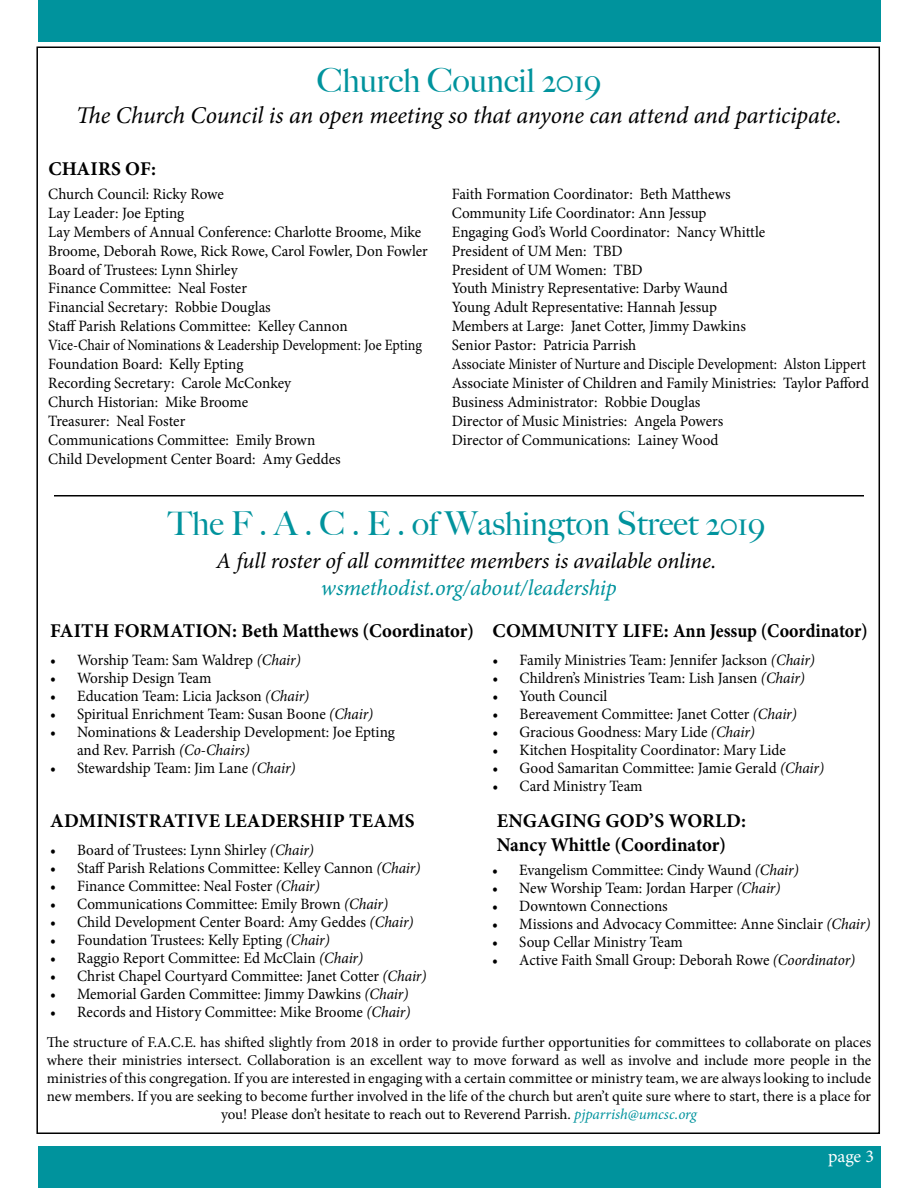
<style>
.page{position:relative;width:918px;height:1188px;background:#fff}
.page>*{position:absolute;margin:0;border:0;box-sizing:border-box;transform-origin:0 0}
.t1{font:500 33px "Big Caslon";color:#00939d}
.t2{font:italic 24px "Minion Pro";letter-spacing:-.01em;color:#000}
.t3{font:italic 22.5px "Minion Pro";letter-spacing:-.005em;color:#000}
.t4{font:italic 22.5px "Minion Pro";letter-spacing:-.005em;color:#00939d}
.t5{font:700 19.5px/23.4px "Minion Pro";letter-spacing:.01em;color:#000}
.t6{font:18px "Minion Pro";color:#fff}
.t7{font:15.75px/18.9px "Minion Pro";letter-spacing:-.005em;color:#000;scale:.96 1}
.t8{font:15px/18px "Minion Pro";color:#000;text-align:center}
.s1{font-style:italic}
.s2{font-style:italic;color:#00939d}
</style>
<div class="page">
<div style="left:38px;top:1146px;width:842px;height:42px;background:#00939d"></div>
<div style="left:38px;top:0;width:842px;height:42px;background:#00939d"></div>
<hr style="left:54px;top:495px;width:810px;height:1px;background:#000">
<h1 class="t1" style="left:317px;top:61px;width:286px">Church Council 2019</h1>
<h2 class="t2" style="left:76px;top:98px;width:767px">The Church Council is an open meeting so that anyone can attend and participate.</h2>
<p class="t5" style="left:48px;top:157px;width:109px">CHAIRS OF:</p>
<p class="t7" style="left:48px;top:185px;width:397px">Church Council: Ricky Rowe<br>Lay Leader: Joe Epting<br>Lay Members of Annual Conference: Charlotte Broome, Mike Broome, Deborah Rowe, Rick Rowe, Carol Fowler, Don Fowler Board of Trustees: Lynn Shirley<br>Finance Committee: Neal Foster<br>Financial Secretary: Robbie Douglas<br>Staff Parish Relations Committee: Kelley Cannon<br>Vice-Chair of Nominations &amp; Leadership Development: Joe Epting Foundation Board: Kelly Epting<br>Recording Secretary: Carole McConkey<br>Church Historian: Mike Broome<br>Treasurer: Neal Foster<br>Communications Committee: Emily Brown<br>Child Development Center Board: Amy Geddes</p>
<p class="t7" style="left:452px;top:185px;width:436px">Faith Formation Coordinator: Beth Matthews<br>Community Life Coordinator: Ann Jessup<br>Engaging God’s World Coordinator: Nancy Whittle<br>President of UM Men: TBD<br>President of UM Women: TBD<br>Youth Ministry Representative: Darby Waund<br>Young Adult Representative: Hannah Jessup<br>Members at Large: Janet Cotter, Jimmy Dawkins<br>Senior Pastor: Patricia Parrish<br>Associate Minister of Nurture and Disciple Development: Alston Lippert Associate Minister of Children and Family Ministries: Taylor Pafford Business Administrator: Robbie Douglas<br>Director of Music Ministries: Angela Powers<br>Director of Communications: Lainey Wood</p>
<h1 class="t1" style="left:168px;top:505px;width:599px">The F . A . C . E . of Washington Street 2019</h1>
<h3 class="t3" style="left:216px;top:546px;width:502px">A full roster of all committee members is available online.</h3>
<h3 class="t4" style="left:321px;top:573px;width:297px">wsmethodist.org/about/leadership</h3>
<p class="t5" style="left:50px;top:619px;width:425px">FAITH FORMATION: Beth Matthews (Coordinator)</p>
<p class="t7" style="left:50px;top:651px;width:263px">• Worship Team: Sam Waldrep <span class="s1">(Chair)</span></p>
<p class="t7" style="left:50px;top:669px;width:170px">• Worship Design Team</p>
<p class="t7" style="left:50px;top:687px;width:271px">• Education Team: Licia Jackson <span class="s1">(Chair)</span></p>
<p class="t7" style="left:50px;top:705px;width:338px">• Spiritual Enrichment Team: Susan Boone <span class="s1">(Chair)</span></p>
<p class="t7" style="left:77px;top:724px;width:333px;line-height:18px;text-indent:-27px">• Nominations &amp; Leadership Development: Joe Epting and Rev. Parrish <span class="s1">(Co-Chairs)</span></p>
<p class="t7" style="left:50px;top:759px;width:257px">• Stewardship Team: Jim Lane <span class="s1">(Chair)</span></p>
<p class="t5" style="left:50px;top:809px;width:366px">ADMINISTRATIVE LEADERSHIP TEAMS</p>
<p class="t7" style="left:50px;top:841px;width:276px">• Board of Trustees: Lynn Shirley <span class="s1">(Chair)</span></p>
<p class="t7" style="left:50px;top:859px;width:387px">• Staff Parish Relations Committee: Kelley Cannon <span class="s1">(Chair)</span></p>
<p class="t7" style="left:50px;top:877px;width:282px">• Finance Committee: Neal Foster <span class="s1">(Chair)</span></p>
<p class="t7" style="left:50px;top:895px;width:354px">• Communications Committee: Emily Brown <span class="s1">(Chair)</span></p>
<p class="t7" style="left:50px;top:913px;width:380px">• Child Development Center Board: Amy Geddes <span class="s1">(Chair)</span></p>
<p class="t7" style="left:50px;top:931px;width:293px">• Foundation Trustees: Kelly Epting <span class="s1">(Chair)</span></p>
<p class="t7" style="left:50px;top:949px;width:328px">• Raggio Report Committee: Ed McClain <span class="s1">(Chair)</span></p>
<p class="t7" style="left:50px;top:967px;width:394px">• Christ Chapel Courtyard Committee: Janet Cotter <span class="s1">(Chair)</span></p>
<p class="t7" style="left:50px;top:985px;width:375px">• Memorial Garden Committee: Jimmy Dawkins <span class="s1">(Chair)</span></p>
<p class="t7" style="left:50px;top:1003px;width:377px">• Records and History Committee: Mike Broome <span class="s1">(Chair)</span></p>
<p class="t5" style="left:492px;top:619px;width:377px">COMMUNITY LIFE: Ann Jessup (Coordinator)</p>
<p class="t7" style="left:493px;top:651px;width:337px">• Family Ministries Team: Jennifer Jackson <span class="s1">(Chair)</span></p>
<p class="t7" style="left:493px;top:669px;width:327px">• Children’s Ministries Team: Lish Jansen <span class="s1">(Chair)</span></p>
<p class="t7" style="left:493px;top:687px;width:121px">• Youth Council</p>
<p class="t7" style="left:493px;top:705px;width:318px">• Bereavement Committee: Janet Cotter <span class="s1">(Chair)</span></p>
<p class="t7" style="left:493px;top:723px;width:275px">• Gracious Goodness: Mary Lide <span class="s1">(Chair)</span></p>
<p class="t7" style="left:493px;top:741px;width:307px">• Kitchen Hospitality Coordinator: Mary Lide</p>
<p class="t7" style="left:493px;top:759px;width:347px">• Good Samaritan Committee: Jamie Gerald <span class="s1">(Chair)</span></p>
<p class="t7" style="left:493px;top:777px;width:158px">• Card Ministry Team</p>
<p class="t5" style="left:497px;top:809px;width:251px">ENGAGING GOD’S WORLD:<br>Nancy Whittle (Coordinator)</p>
<p class="t7" style="left:492px;top:860px;width:321px">• Evangelism Committee: Cindy Waund <span class="s1">(Chair)</span></p>
<p class="t7" style="left:492px;top:878px;width:302px">• New Worship Team: Jordan Harper <span class="s1">(Chair)</span></p>
<p class="t7" style="left:492px;top:896px;width:184px">• Downtown Connections</p>
<p class="t7" style="left:492px;top:914px;width:395px">• Missions and Advocacy Committee: Anne Sinclair <span class="s1">(Chair)</span></p>
<p class="t7" style="left:492px;top:932px;width:200px">• Soup Cellar Ministry Team</p>
<p class="t7" style="left:492px;top:950px;width:380px">• Active Faith Small Group: Deborah Rowe <span class="s1">(Coordinator)</span></p>
<p class="t8" style="left:47px;top:1033px;width:826px">The structure of F.A.C.E. has shifted slightly from 2018 in order to provide further opportunities for committees to collaborate on places where their ministries intersect. Collaboration is an excellent way to move forward as well as involve and include more people in the ministries of this congregation. If you are interested in engaging with a certain committee or ministry team, we are always looking to include new members. If you are seeking to become further involved in the life of the church but aren’t quite sure where to start, there is a place for you! Please don’t hesitate to reach out to Reverend Parrish. <span class="s2">pjparrish@umcsc.org</span></p>
<p class="t6" style="left:828px;top:1145px;width:47px">page 3</p>
</div>
